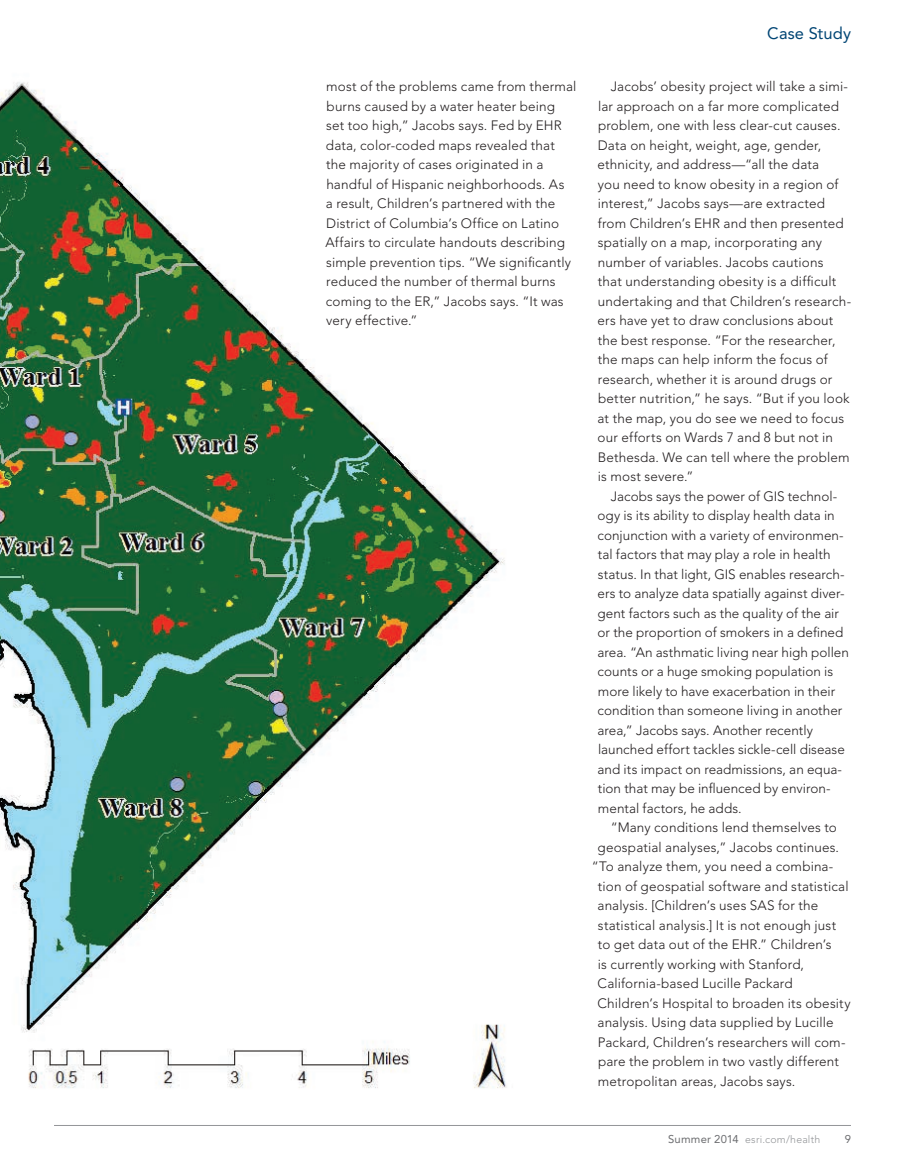
<style>
.page{position:relative;width:905px;height:1175px;background:#fff}
.page>*{position:absolute;margin:0;border:0;box-sizing:border-box;transform-origin:0 0}
.t1{font:16.5px "Avenir LT Std";letter-spacing:.005em;color:#004574}
.t2{font:300 13.5px/19.5px "Avenir LT Std";letter-spacing:.01em;color:#231f20}
.t3{font:11.25px "Avenir LT Std";color:#6c6d70}
.t4{font:300 10.5px "Avenir LT Std";letter-spacing:.025em;color:#939598}
.s1{font-weight:400;font-size:11.25px;color:#6c6d70}
</style>
<div class="page">
<img style="left:0;top:82px;width:507px;height:1006px">
<hr style="left:54px;top:1125px;width:796px;height:1px;background:#939598">
<p class="t1" style="left:767px;top:24px;width:85px">Case Study</p>
<p class="t2" style="left:325px;top:77px;width:252px">most of the problems came from thermal burns caused by a water heater being<br>set too high,” Jacobs says. Fed by EHR data, color-coded maps revealed that the majority of cases originated in a handful of Hispanic neighborhoods. As<br>a result, Children’s partnered with the District of Columbia’s Office on Latino Affairs to circulate handouts describing simple prevention tips. “We significantly reduced the number of thermal burns coming to the ER,” Jacobs says. “It was very effective.”</p>
<p class="t2" style="left:597px;top:77px;width:255px;text-indent:13px">Jacobs’ obesity project will take a simi&shy;lar approach on a far more complicated problem, one with less clear-cut causes.<br>Data on height, weight, age, gender, ethnicity, and address—“all the data<br>you need to know obesity in a region of interest,” Jacobs says—are extracted from Children’s EHR and then presented spatially on a map, incorporating any number of variables. Jacobs cautions<br>that understanding obesity is a difficult undertaking and that Children’s research&shy;ers have yet to draw conclusions about the best response. “For the researcher, the maps can help inform the focus of research, whether it is around drugs or better nutrition,” he says. “But if you look at the map, you do see we need to focus our efforts on Wards 7 and 8 but not in Bethesda. We can tell where the problem is most severe.”</p>
<p class="t2" style="left:597px;top:486px;width:253px;text-indent:13px">Jacobs says the power of GIS technol&shy;ogy is its ability to display health data in conjunction with a variety of environmen&shy;tal factors that may play a role in health status. In that light, GIS enables research&shy;ers to analyze data spatially against diver&shy;gent factors such as the quality of the air or the proportion of smokers in a defined area. “An asthmatic living near high pollen counts or a huge smoking population is more likely to have exacerbation in their condition than someone living in another area,” Jacobs says. Another recently launched effort tackles sickle-cell disease and its impact on readmissions, an equa&shy;tion that may be influenced by environ&shy;mental factors, he adds.</p>
<p class="t2" style="left:611px;top:818px;width:227px">“Many conditions lend themselves to</p>
<p class="t2" style="left:597px;top:837px;width:243px">geospatial analyses,” Jacobs continues.</p>
<p class="t2" style="left:592px;top:857px;width:243px">“To analyze them, you need a combina-</p>
<p class="t2" style="left:598px;top:876px;width:252px">tion of geospatial software and statistical</p>
<p class="t2" style="left:597px;top:896px;width:222px">analysis. [Children’s uses SAS for the</p>
<p class="t2" style="left:598px;top:915px;width:240px">statistical analysis.] It is not enough just</p>
<p class="t2" style="left:598px;top:935px;width:235px">to get data out of the EHR.” Children’s</p>
<p class="t2" style="left:598px;top:954px;width:208px">is currently working with Stanford,</p>
<p class="t2" style="left:597px;top:974px;width:196px">California-based Lucille Packard</p>
<p class="t2" style="left:597px;top:993px;width:254px">Children’s Hospital to broaden its obesity</p>
<p class="t2" style="left:597px;top:1012px;width:238px">analysis. Using data supplied by Lucille</p>
<p class="t2" style="left:597px;top:1032px;width:249px">Packard, Children’s researchers will com-</p>
<p class="t2" style="left:598px;top:1051px;width:242px">pare the problem in two vastly different</p>
<p class="t2" style="left:598px;top:1071px;width:199px">metropolitan areas, Jacobs says.</p>
<p class="t4" style="left:668px;top:1133px;width:154px"><span class="s1">Summer 2014</span> esri.com/health</p>
<p class="t3" style="left:844px;top:1133px;width:8px">9</p>
</div>
